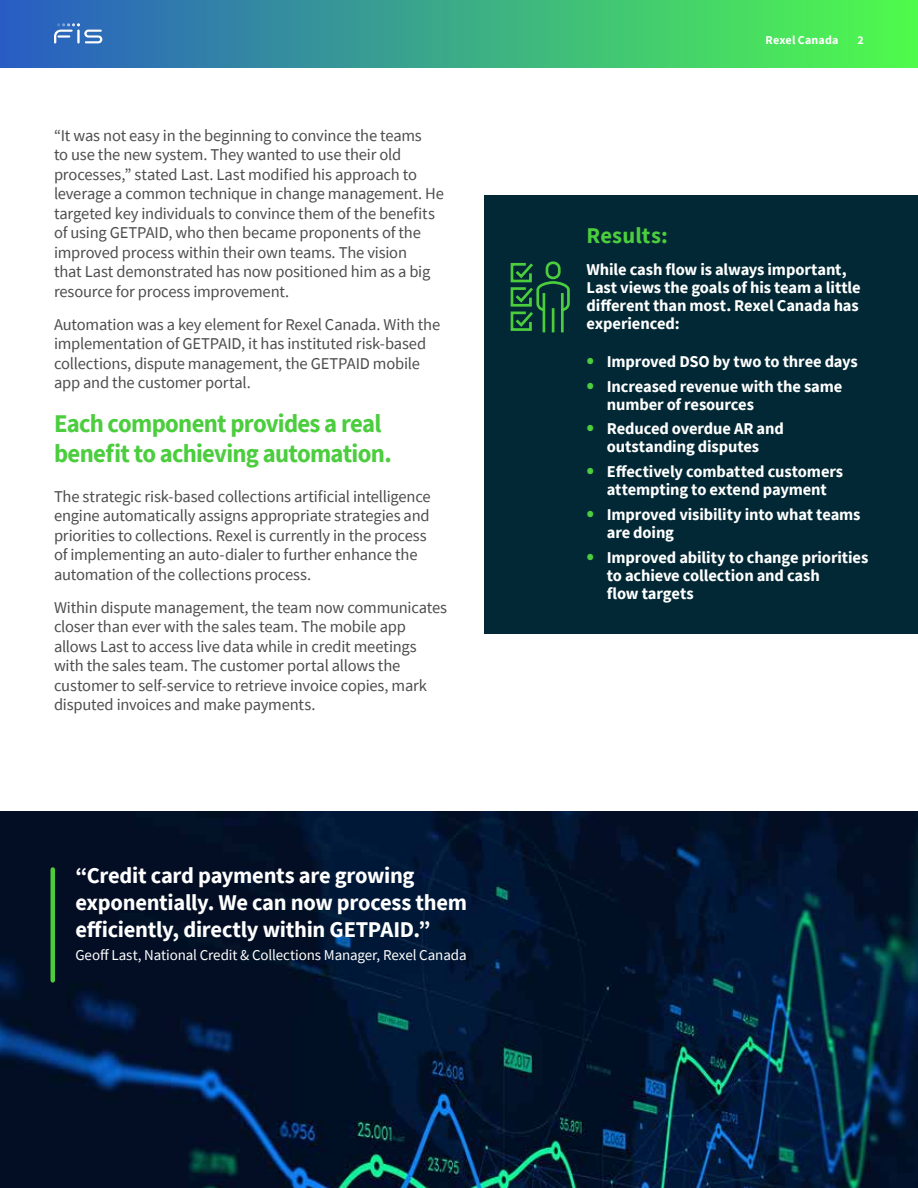
<style>
.page{position:relative;width:918px;height:1188px;background:#fff}
.page>*{position:absolute;margin:0;border:0;box-sizing:border-box;transform-origin:0 0}
.t1{font:700 25.5px/30px "Source Sans Pro";letter-spacing:-.03em;color:#4bcd3e}
.t2{font:700 22.5px/27px "Source Sans Pro";letter-spacing:-.015em;color:#fff}
.t3{font:700 22.5px "Source Sans Pro";letter-spacing:.01em;color:#4bcd3e}
.t4{font:16.5px/19.5px "Source Sans Pro";letter-spacing:-.01em;color:#4d4d4f}
.t5{font:700 16.5px/18px "Source Sans Pro";letter-spacing:-.01em;color:#fff}
.t6{font:15px "Source Sans Pro";letter-spacing:-.01em;color:#fff}
.t7{font:700 12px "Source Sans Pro";letter-spacing:.01em;color:#fff}
.s1{font-size:22.5px;color:#4bcd3e}
</style>
<div class="page">
<div style="left:0;top:0;width:918px;height:68px;background:linear-gradient(to right,#285cc4,#4ffb4b)"></div>
<img style="left:0;top:811px;width:918px;height:377px">
<svg style="left:54px;top:23px;width:48px;height:20px"></svg>
<hr style="left:77px;top:30px;width:3px;height:14px;background:#fff">
<hr style="left:51px;top:869px;width:4px;height:111px;background:#4bcd3e">
<div style="left:485px;top:195px;width:433px;height:439px;background:#012834"></div>
<svg style="left:510px;top:261px;width:60px;height:72px"></svg>
<p class="t4" style="left:54px;top:126px;width:392px">“It was not easy in the beginning to convince the teams<br>to use the new system. They wanted to use their old processes,” stated Last. Last modified his approach to leverage a common technique in change management. He targeted key individuals to convince them of the benefits of using GETPAID, who then became proponents of the improved process within their own teams. The vision<br>that Last demonstrated has now positioned him as a big resource for process improvement.</p>
<p class="t4" style="left:54px;top:315px;width:388px">Automation was a key element for Rexel Canada. With the implementation of GETPAID, it has instituted risk-based collections, dispute management, the GETPAID mobile app and the customer portal.</p>
<h1 class="t1" style="left:54px;top:408px;width:339px">Each component provides a real benefit to achieving automation.</h1>
<p class="t4" style="left:54px;top:486px;width:378px">The strategic risk-based collections artificial intelligence engine automatically assigns appropriate strategies and priorities to collections. Rexel is currently in the process of implementing an auto-dialer to further enhance the automation of the collections process.</p>
<p class="t4" style="left:54px;top:597px;width:395px">Within dispute management, the team now communicates closer than ever with the sales team. The mobile app allows Last to access live data while in credit meetings with the sales team. The customer portal allows the customer to self-service to retrieve invoice copies, mark disputed invoices and make payments.</p>
<h2 class="t2" style="left:75px;top:862px;width:393px">“Credit card payments are growing exponentially. We can now process them efficiently, directly within GETPAID.”</h2>
<p class="t6" style="left:75px;top:946px;width:393px">Geoff Last, National Credit &amp; Collections Manager, Rexel Canada</p>
<p class="t7" style="left:766px;top:31px;width:74px">Rexel Canada</p>
<p class="t7" style="left:858px;top:31px;width:8px">2</p>
<h2 class="t3" style="left:587px;top:221px;width:83px">Results:</h2>
<p class="t5" style="left:587px;top:260px;width:276px">While cash flow is always important,<br>Last views the goals of his team a little different than most. Rexel Canada has experienced:</p>
<p class="t5" style="left:587px;top:352px;width:273px"><span class="s1">•</span> Improved DSO by two to three days</p>
<p class="t5" style="left:607px;top:377px;width:237px;text-indent:-20px"><span class="s1">•</span> Increased revenue with the same number of resources</p>
<p class="t5" style="left:587px;top:420px;width:199px;text-align:center"><span class="s1">•</span> Reduced overdue AR and outstanding disputes</p>
<p class="t5" style="left:587px;top:463px;width:258px;text-align:center"><span class="s1">•</span> Effectively combatted customers attempting to extend payment</p>
<p class="t5" style="left:607px;top:505px;width:255px;text-indent:-20px"><span class="s1">•</span> Improved visibility into what teams are doing</p>
<p class="t5" style="left:607px;top:548px;width:263px;text-indent:-20px"><span class="s1">•</span> Improved ability to change priorities to achieve collection and cash<br>flow targets</p>
</div>
